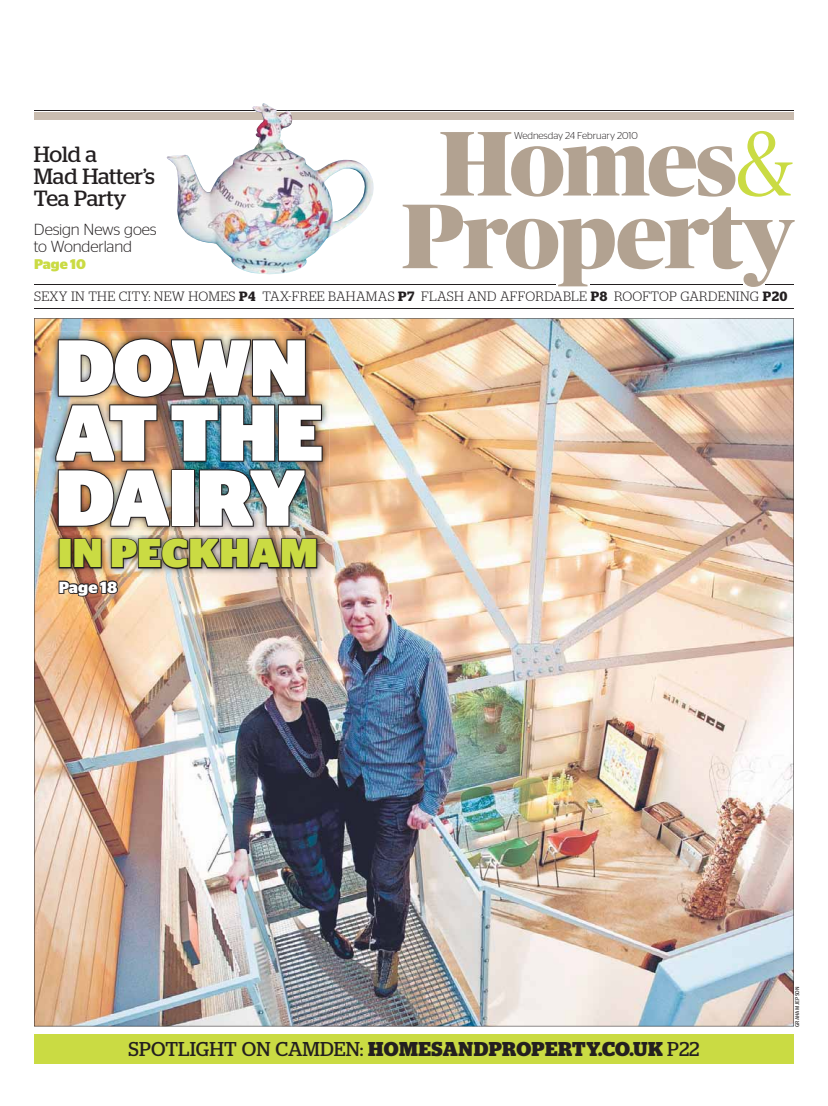
<style>
.page{position:relative;width:828px;height:1106px;background:#fff}
.page>*{position:absolute;margin:0;border:0;box-sizing:border-box;transform-origin:0 0}
.t1{font:900 91.5px/72.6px "Publico Banner";letter-spacing:-.01em;color:#b2a291;text-align:center}
.t2{font:900 79px/65px "Stag Sans";letter-spacing:-.03em;color:#fff}
.t3{font:900 40px "Stag Sans";color:#cadb43}
.t4{font:22px/22px "Stag";letter-spacing:-.01em;color:#231f20}
.t5{font:700 20px "Stag";letter-spacing:.02em;color:#231f20}
.t6{font:300 16px/16.9px "Stag Sans";letter-spacing:-.005em;color:#231f20}
.t7{font:700 16px "Stag Sans";letter-spacing:.005em;color:#fff}
.t8{font:700 14px "Stag Sans";color:#cadb43}
.t9{font:300 13.5px "Stag";letter-spacing:.025em;color:#231f20}
.t10{font:300 10px "Stag Sans";color:#231f20}
.t11{font:5.8px "Amplitude";color:#231f20}
.s1{font-family:"Publico";font-weight:300;color:#cadb43}
.s2{font-weight:600}
.s3{font-weight:400}
</style>
<div class="page">
<hr style="left:34px;top:308px;width:760px;height:1px;background:#231f20">
<hr style="left:34px;top:111px;width:760px;height:1px;background:#231f20">
<div style="left:34px;top:112px;width:760px;height:7px;background:#cabdb0"></div>
<hr style="left:34px;top:284px;width:521px;height:1px;background:#231f20">
<hr style="left:590px;top:284px;width:152px;height:1px;background:#231f20">
<svg style="left:765px;top:284px;width:29px;height:1px"></svg>
<img style="left:34px;top:318px;width:760px;height:708px">
<img style="left:48px;top:331px;width:282px;height:203px">
<img style="left:54px;top:338px;width:270px;height:190px">
<div style="left:34px;top:1034px;width:760px;height:29px;background:#cadb43"></div>
<img style="left:52px;top:531px;width:272px;height:45px">
<img style="left:58px;top:537px;width:260px;height:33px">
<img style="left:167px;top:103px;width:208px;height:171px">
<svg style="left:58px;top:579px;width:61px;height:18px"></svg>
<p class="t1" style="left:402px;top:127px;width:393px">Homes<span class="s1">&amp;<br></span>Property</p>
<p class="t10" style="left:514px;top:132px;width:125px">Wednesday 24 February 2010</p>
<p class="t4" style="left:34px;top:146px;width:122px">Hold a<br>Mad Hatter’s<br>Tea Party</p>
<p class="t6" style="left:34px;top:223px;width:124px">Design News goes to Wonderland</p>
<p class="t8" style="left:34px;top:259px;width:53px">Page 10</p>
<p class="t9" style="left:34px;top:291px;width:755px">SEXY IN THE CITY: NEW HOMES <span class="s2">P4</span> TAX-FREE BAHAMAS <span class="s2">P7</span> FLASH AND AFFORDABLE <span class="s2">P8</span> ROOFTOP GARDENING <span class="s2">P20</span></p>
<p class="t2" style="left:55px;top:336px;width:270px">DOWN<br>AT THE<br>DAIRY</p>
<p class="t3" style="left:58px;top:530px;width:262px">IN PECKHAM</p>
<p class="t7" style="left:59px;top:581px;width:60px">Page 18</p>
<p class="t5" style="left:129px;top:1041px;width:572px"><span class="s3">SPOTLIGHT ON CAMDEN:</span> HOMESANDPROPERTY.CO.UK <span class="s3">P22</span></p>
<p class="t11" style="left:795px;top:1027px;width:42px;rotate:-90deg">GRAHAM JEPSON</p>
</div>
